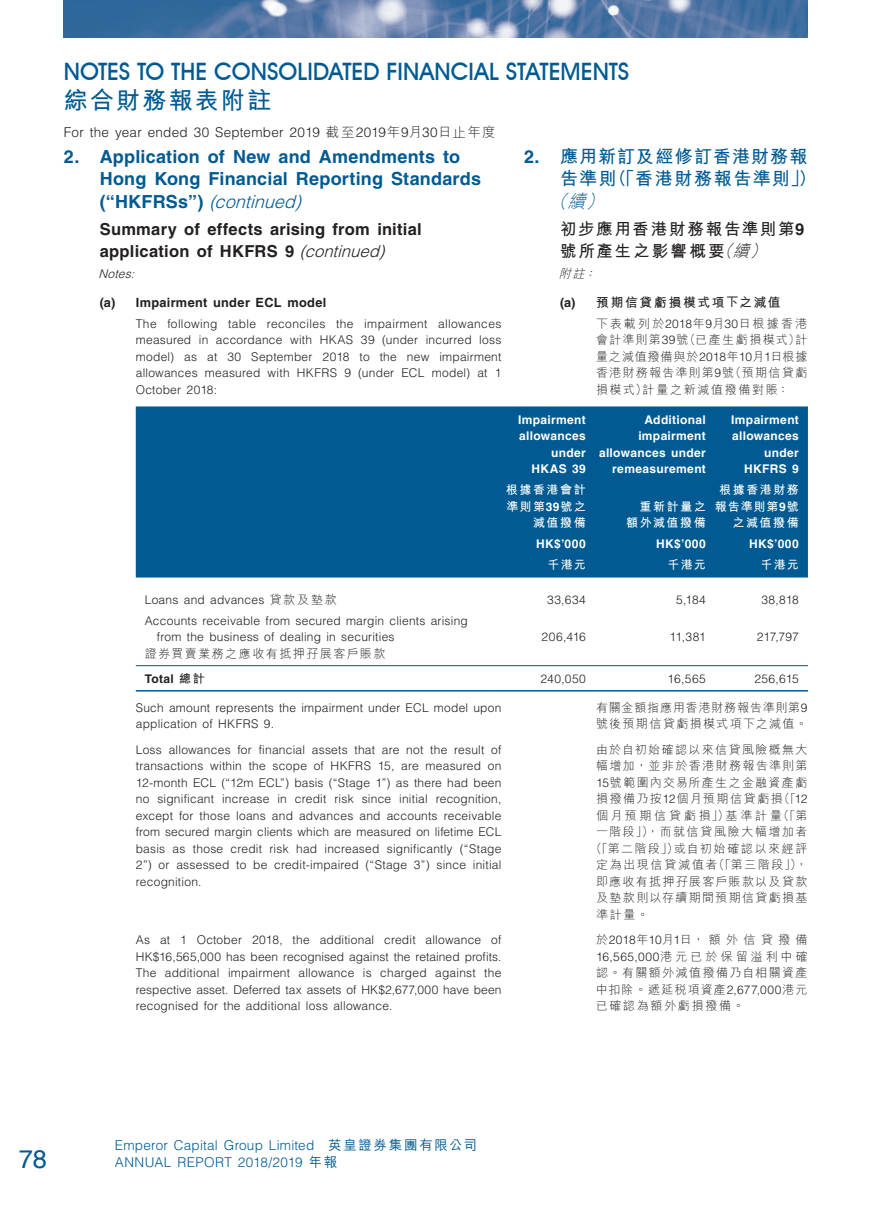
<style>
.page{position:relative;width:893px;height:1212px;background:#fff}
.page>*{position:absolute;margin:0;border:0;box-sizing:border-box;transform-origin:0 0}
.t1{font:25.5px "Helvetica";color:#015a92}
.t2{font:500 24px "Avant Garde IT Cby BT";letter-spacing:-.005em;color:#015a92}
.t3{font:700 24px "M Hei HK";letter-spacing:.095em;color:#015a92}
._03_H1{font:700 18px/22.5px "Helvetica LT Std";letter-spacing:.01em;color:#015a92}
._03_H1-2{font:700 18px "M Hei HK";letter-spacing:.07em;color:#015a92}
._03_H1-3{font:italic 300 18px "M Hei HK";color:#015a92}
._04___H2{font:700 16.5px/22.5px "Helvetica LT Std";letter-spacing:.015em;color:#231f20}
._04___H2-2{font:700 16.5px/22.5px "M Hei HK";letter-spacing:.105em;color:#231f20}
.t4{font:300 13.5px "Helvetica LT Std";letter-spacing:.015em;color:#015a92}
.t5{font:300 13.5px "Helvetica LT Std";letter-spacing:.015em;color:#231f20}
._18___H2__Note{font:700 12.75px "Helvetica LT Std";letter-spacing:.025em;color:#231f20}
._18___H2__Note-2{font:700 12.75px "M Hei HK";letter-spacing:.13em;color:#231f20}
._27_____P4__Note{font:300 12px/16.5px "Helvetica LT Std";letter-spacing:.02em;color:#231f20;text-align:justify}
._27_____P4__Note-2{font:300 12px/16.5px "M Hei HK";letter-spacing:.115em;color:#231f20;text-align:justify}
._27_____P4__Note-3{font:700 12px/16.5px "Helvetica LT Std";letter-spacing:.025em;color:#fff;text-align:right}
._29_Table_Stub__Note{font:300 12px/16.5px "Helvetica LT Std";letter-spacing:.02em;color:#231f20}
._27_____P4__Note-4{font:700 12px/16.5px "M Hei HK";letter-spacing:.12em;color:#fff;text-align:right}
._27_____P4__Note-5{font:300 12px/16.5px "M Hei HK";letter-spacing:.08em;color:#231f20}
._29_Table_Stub__Note-2{font:300 12px "M Hei HK";letter-spacing:.125em;color:#231f20}
._27_____P4__Note-6{font:300 12px "M Hei HK";letter-spacing:.235em;color:#231f20}
._29_Table_Stub__Note-3{font:700 12px "Helvetica LT Std";letter-spacing:.025em;color:#231f20}
._26___P2__Note{font:italic 300 12px "Helvetica LT Std";color:#231f20}
._26___P2__Note-2{font:italic 300 12px "M Hei HK";color:#231f20}
.s1{font-family:"M Hei HK"}
.s2{font-weight:300;font-style:italic}
.s3{font-family:"Helvetica LT Std"}
.s4{font-family:"M Hei HK";font-weight:500}
</style>
<div class="page">
<img style="left:64px;top:0;width:744px;height:38px">
<div style="left:136px;top:406px;width:672px;height:171px;background:#015a92"></div>
<hr style="left:136px;top:665px;width:354px;height:1px;background:#015a92">
<hr style="left:490px;top:665px;width:105px;height:1px;background:#015a92">
<hr style="left:595px;top:665px;width:120px;height:1px;background:#015a92">
<hr style="left:715px;top:665px;width:93px;height:1px;background:#015a92">
<hr style="left:136px;top:690px;width:354px;height:1px;background:#015a92">
<hr style="left:490px;top:690px;width:105px;height:1px;background:#015a92">
<hr style="left:595px;top:690px;width:120px;height:1px;background:#015a92">
<hr style="left:715px;top:690px;width:93px;height:1px;background:#015a92">
<h2 class="t2" style="left:64px;top:57px;width:567px">NOTES TO THE CONSOLIDATED FINANCIAL STATEMENTS</h2>
<h2 class="t3" style="left:64px;top:83px;width:209px">綜合財務報表附註</h2>
<p class="t5" style="left:64px;top:123px;width:433px">For the year ended 30 September 2019 <span class="s1">截至</span>2019<span class="s1">年</span>9<span class="s1">月</span>30<span class="s1">日止年度</span></p>
<p class="_03_H1" style="left:100px;top:145px;width:383px;text-indent:-36px">2. Application of New and Amendments to<br>Hong Kong Financial Reporting Standards ( “ H K F R S s ” ) <span class="s2">(continued)</span></p>
<p class="_04___H2" style="left:100px;top:217px;width:323px">Summary of effects arising from initial application of HKFRS 9 <span class="s2">(continued)</span></p>
<p class="_26___P2__Note" style="left:99px;top:266px;width:41px">Notes:</p>
<p class="_18___H2__Note" style="left:100px;top:294px;width:228px">(a) Impairment under ECL model</p>
<p class="_27_____P4__Note" style="left:136px;top:315px;width:367px">The following table reconciles the impairment allowances measured in accordance with HKAS 39 (under incurred loss model) as at 30 September 2018 to the new impairment allowances measured with HKFRS 9 (under ECL model) at 1<br>October 2018:</p>
<p class="_03_H1-2" style="left:524px;top:143px;width:285px"><span class="s3">2.</span> 應用新訂及經修訂香港財務報</p>
<p class="_03_H1-2" style="left:560px;top:165px;width:258px">告準則（「香港財務報告準則」）</p>
<p class="_03_H1-3" style="left:549px;top:192px;width:61px">（續）</p>
<p class="_04___H2-2" style="left:560px;top:216px;width:246px">初步應用香港財務報告準則第<span class="s3">9</span>號所產生之影響概要<span class="s2">（續）</span></p>
<p class="_26___P2__Note-2" style="left:559px;top:268px;width:42px">附註：</p>
<p class="_18___H2__Note-2" style="left:560px;top:293px;width:222px"><span class="s3">(a)</span> 預期信貸虧損模式項下之減值</p>
<p class="_27_____P4__Note-2" style="left:596px;top:315px;width:213px">下表載列於<span class="s3">2018</span>年<span class="s3">9</span>月<span class="s3">30</span>日根據香港會計準則第<span class="s3">39</span>號（已產生虧損模式）計量之減值撥備與於<span class="s3">2018</span>年<span class="s3">10</span>月<span class="s3">1</span>日根據香港財務報告準則第<span class="s3">9</span>號（預期信貸虧損模式）計量之新減值撥備對賬：</p>
<p class="_27_____P4__Note-3" style="left:518px;top:411px;width:69px">Impairment allowances under<br>HKAS 39</p>
<p class="_27_____P4__Note-3" style="left:599px;top:411px;width:108px">Additional impairment allowances under remeasurement</p>
<p class="_27_____P4__Note-3" style="left:731px;top:411px;width:69px">Impairment allowances under<br>HKFRS 9</p>
<p class="_27_____P4__Note-4" style="left:506px;top:480px;width:82px">根據香港會計準則第<span class="s3">39</span>號之減值撥備</p>
<p class="_27_____P4__Note-4" style="left:715px;top:480px;width:85px">根據香港財務報告準則第<span class="s3">9</span>號之減值撥備</p>
<p class="_27_____P4__Note-4" style="left:626px;top:497px;width:81px">重新計量之額外減值撥備</p>
<p class="_27_____P4__Note-3" style="left:536px;top:535px;width:51px">HK$’000</p>
<p class="_27_____P4__Note-3" style="left:656px;top:535px;width:51px">HK$’000</p>
<p class="_27_____P4__Note-3" style="left:749px;top:535px;width:51px">HK$’000</p>
<p class="_27_____P4__Note-4" style="left:547px;top:555px;width:40px">千港元</p>
<p class="_27_____P4__Note-4" style="left:667px;top:555px;width:40px">千港元</p>
<p class="_27_____P4__Note-4" style="left:760px;top:555px;width:40px">千港元</p>
<p class="_29_Table_Stub__Note" style="left:145px;top:591px;width:193px">Loans and advances <span class="s1">貸款及墊款</span></p>
<p class="_27_____P4__Note" style="left:547px;top:591px;width:40px">33,634</p>
<p class="_27_____P4__Note" style="left:676px;top:591px;width:31px">5,184</p>
<p class="_27_____P4__Note" style="left:761px;top:591px;width:39px">38,818</p>
<p class="_29_Table_Stub__Note" style="left:157px;top:612px;width:313px;text-indent:-12px">Accounts receivable from secured margin clients arising from the business of dealing in securities</p>
<p class="_27_____P4__Note" style="left:542px;top:629px;width:46px">206,416</p>
<p class="_27_____P4__Note" style="left:669px;top:629px;width:38px">11,381</p>
<p class="_27_____P4__Note" style="left:757px;top:629px;width:44px">217,797</p>
<p class="_29_Table_Stub__Note-2" style="left:145px;top:647px;width:242px">證券買賣業務之應收有抵押孖展客戶賬款</p>
<p class="_29_Table_Stub__Note-3" style="left:145px;top:672px;width:61px">Total <span class="s1">總計</span></p>
<p class="_27_____P4__Note" style="left:541px;top:671px;width:47px">240,050</p>
<p class="_27_____P4__Note" style="left:668px;top:671px;width:40px">16,565</p>
<p class="_27_____P4__Note" style="left:754px;top:671px;width:46px">256,615</p>
<p class="_27_____P4__Note" style="left:136px;top:699px;width:367px">Such amount represents the impairment under ECL model upon application of HKFRS 9.</p>
<p class="_27_____P4__Note" style="left:136px;top:741px;width:367px">Loss allowances for financial assets that are not the result of transactions within the scope of HKFRS 15, are measured on 12-month ECL (“12m ECL”) basis (“Stage 1”) as there had been no significant increase in credit risk since initial recognition, except for those loans and advances and accounts receivable from secured margin clients which are measured on lifetime ECL basis as those credit risk had increased significantly (“Stage 2”) or assessed to be credit-impaired (“Stage 3”) since initial recognition.</p>
<p class="_27_____P4__Note-5" style="left:596px;top:699px;width:213px">有關金額指應用香港財務報告準則第<span class="s3">9</span>號後預期信貸虧損模式項下之減值。</p>
<p class="_27_____P4__Note-2" style="left:596px;top:741px;width:213px">由於自初始確認以來信貸風險概無大</p>
<p class="_27_____P4__Note-2" style="left:596px;top:757px;width:213px">幅增加，並非於香港財務報告準則第</p>
<p class="_27_____P4__Note-2" style="left:596px;top:774px;width:213px"><span class="s3">15</span>號範圍內交易所產生之金融資產虧</p>
<p class="_27_____P4__Note-2" style="left:596px;top:790px;width:213px">損撥備乃按<span class="s3">12</span>個月預期信貸虧損（「<span class="s3">12</span></p>
<p class="_27_____P4__Note-6" style="left:596px;top:809px;width:213px">個月預期信貸虧損」）基準計量（「第</p>
<p class="_27_____P4__Note-2" style="left:596px;top:823px;width:213px">一階段」），而就信貸風險大幅增加者</p>
<p class="_27_____P4__Note-2" style="left:590px;top:840px;width:219px">（「第二階段」）或自初始確認以來經評</p>
<p class="_27_____P4__Note-2" style="left:596px;top:856px;width:213px">定為出現信貸減值者（「第三階段」），</p>
<p class="_27_____P4__Note-2" style="left:596px;top:873px;width:213px">即應收有抵押孖展客戶賬款以及貸款</p>
<p class="_27_____P4__Note-2" style="left:596px;top:889px;width:213px">及墊款則以存續期間預期信貸虧損基</p>
<p class="_27_____P4__Note-2" style="left:596px;top:906px;width:54px">準計量。</p>
<p class="_27_____P4__Note-2" style="left:596px;top:931px;width:213px">於<span class="s3">2018</span>年<span class="s3">10</span>月<span class="s3">1</span>日，額外信貸撥備<span class="s3">16,565,000</span>港元已於保留溢利中確認。有關額外減值撥備乃自相關資產中扣除。遞延稅項資產<span class="s3">2,677,000</span>港元已確認為額外虧損撥備。</p>
<p class="_27_____P4__Note" style="left:136px;top:932px;width:367px">As at 1 October 2018, the additional credit allowance of HK$16,565,000 has been recognised against the retained profits.<br>The additional impairment allowance is charged against the respective asset. Deferred tax assets of HK$2,677,000 have been recognised for the additional loss allowance.</p>
<p class="t4" style="left:115px;top:1137px;width:363px">Emperor Capital Group Limited <span class="s4">英皇證券集團有限公司</span></p>
<h1 class="t1" style="left:19px;top:1139px;width:30px">78</h1>
<p class="t4" style="left:115px;top:1153px;width:224px">ANNUAL REPORT 2018/2019 <span class="s4">年報</span></p>
</div>
